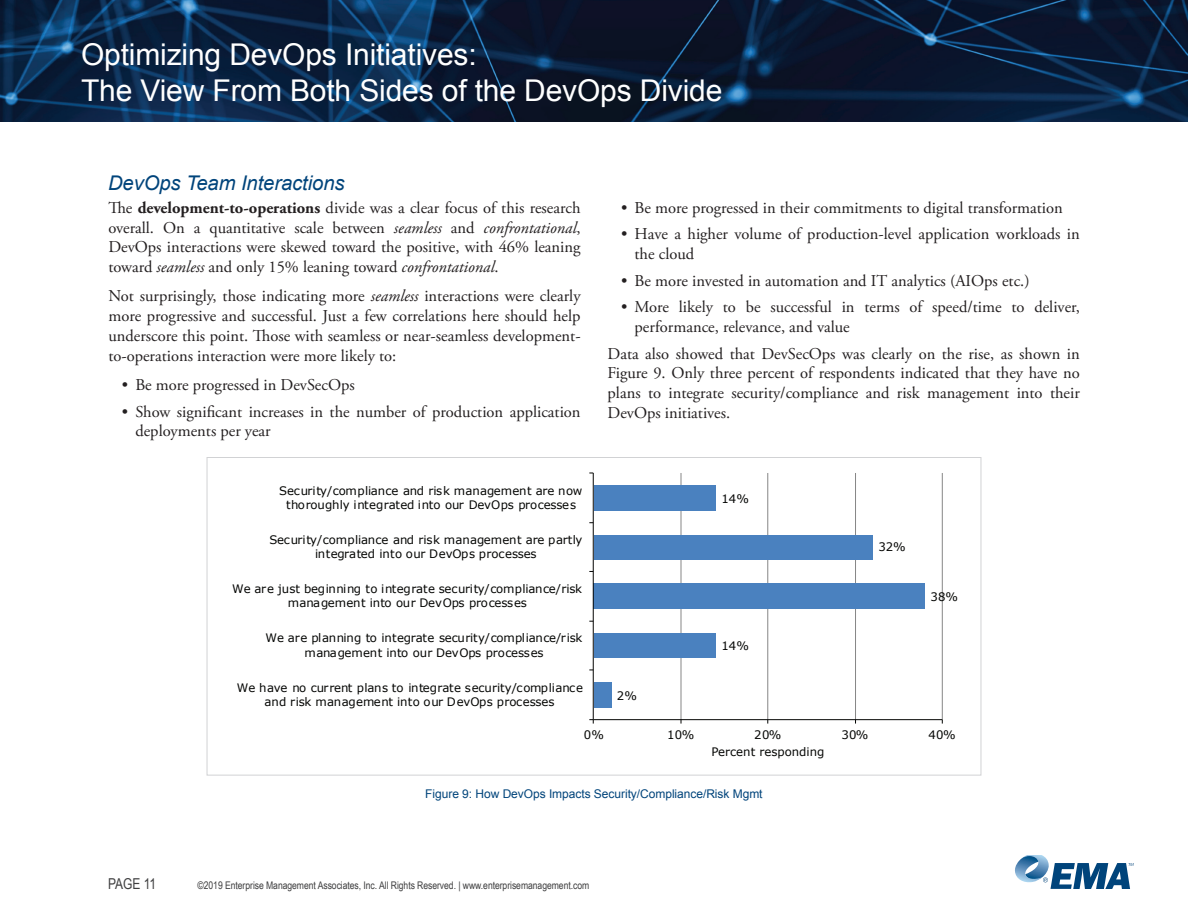
<style>
.page{position:relative;width:1188px;height:918px;background:#fff}
.page>*{position:absolute;margin:0;border:0;box-sizing:border-box;transform-origin:0 0}
.t1{font:30px/36px "Arial";letter-spacing:-.005em;color:#fff}
.t2{font:italic 20.25px "Arial";letter-spacing:-.005em;color:#00447b}
.t3{font:16.5px/19.8px "Adobe Garamond Pro";color:#231f20;text-align:justify}
.t4{font:15px "Arial";letter-spacing:-.035em;color:#3e3e3f;scale:.8 1}
.t5{font:12px "Arial";letter-spacing:-.005em;color:#00447b}
.t6{font:11.7px/13.6px "Verdana";letter-spacing:-.01em;color:#040503;text-align:center}
.t7{font:10.5px "Arial Narrow";letter-spacing:-.005em;color:#3e3e3f}
.s1{font-weight:700}
.s2{font-style:italic}
</style>
<div class="page">
<img style="left:0;top:0;width:1188px;height:122px">
<svg style="left:1015px;top:855px;width:119px;height:34px"></svg>
<hr style="left:681px;top:473px;width:1px;height:247px;background:#868686">
<hr style="left:767px;top:473px;width:1px;height:247px;background:#868686">
<hr style="left:855px;top:473px;width:1px;height:247px;background:#868686">
<hr style="left:942px;top:473px;width:1px;height:247px;background:#868686">
<div style="left:594px;top:682px;width:17px;height:25px;background:#4a81bf"></div>
<div style="left:594px;top:633px;width:122px;height:25px;background:#4a81bf"></div>
<div style="left:594px;top:584px;width:331px;height:25px;background:#4a81bf"></div>
<div style="left:594px;top:535px;width:279px;height:24px;background:#4a81bf"></div>
<div style="left:594px;top:485px;width:122px;height:26px;background:#4a81bf"></div>
<hr style="left:593px;top:719px;width:349px;height:1px;background:#040503">
<hr style="left:593px;top:473px;width:1px;height:247px;background:#040503">
<svg style="left:589px;top:719px;width:5px;height:5px"></svg>
<h1 class="t1" style="left:81px;top:37px;width:643px">Optimizing DevOps Initiatives:<br>The View From Both Sides of the DevOps Divide</h1>
<p class="t2" style="left:108px;top:170px;width:238px">DevOps Team Interactions</p>
<p class="t3" style="left:108px;top:198px;width:474px">The <span class="s1">development-to-operations</span> divide was a clear focus of this research overall. On a quantitative scale between <span class="s2">seamless</span> and <span class="s2">confrontational</span>, DevOps interactions were skewed toward the positive, with 46% leaning toward <span class="s2">seamless</span> and only 15% leaning toward <span class="s2">confrontational</span>.</p>
<p class="t3" style="left:108px;top:287px;width:474px">Not surprisingly, those indicating more <span class="s2">seamless</span> interactions were clearly more progressive and successful. Just a few correlations here should help underscore this point. Those with seamless or near-seamless development&shy;to-operations interaction were more likely to:</p>
<p class="t3" style="left:122px;top:376px;width:234px">• Be more progressed in DevSecOps</p>
<p class="t3" style="left:135px;top:402px;width:447px;text-indent:-13px">• Show significant increases in the number of production application deployments per year</p>
<p class="t6" style="left:279px;top:484px;width:305px">Security/compliance and risk management are now thoroughly integrated into our DevOps processes</p>
<p class="t6" style="left:269px;top:532px;width:315px;line-height:14.7px">Security/compliance and risk management are partly integrated into our DevOps processes</p>
<p class="t6" style="left:232px;top:582px;width:352px">We are just beginning to integrate security/compliance/risk management into our DevOps processes</p>
<p class="t6" style="left:266px;top:630px;width:318px;line-height:14.7px">We are planning to integrate security/compliance/risk management into our DevOps processes</p>
<p class="t6" style="left:237px;top:681px;width:348px">We have no current plans to integrate security/compliance and risk management into our DevOps processes</p>
<p class="t3" style="left:621px;top:198px;width:443px">• Be more progressed in their commitments to digital transformation</p>
<p class="t3" style="left:635px;top:225px;width:447px;text-indent:-13px">• Have a higher volume of production-level application workloads in the cloud</p>
<p class="t3" style="left:621px;top:271px;width:410px">• Be more invested in automation and IT analytics (AIOps etc.)</p>
<p class="t3" style="left:635px;top:298px;width:447px;text-indent:-13px">• More likely to be successful in terms of speed/time to deliver, performance, relevance, and value</p>
<p class="t3" style="left:608px;top:344px;width:474px">Data also showed that DevSecOps was clearly on the rise, as shown in Figure 9. Only three percent of respondents indicated that they have no plans to integrate security/compliance and risk management into their DevOps initiatives.</p>
<p class="t6" style="left:617px;top:688px;width:22px">2%</p>
<p class="t6" style="left:722px;top:492px;width:29px">14%</p>
<p class="t6" style="left:722px;top:639px;width:29px">14%</p>
<p class="t6" style="left:878px;top:540px;width:29px">32%</p>
<p class="t6" style="left:931px;top:590px;width:29px">38%</p>
<p class="t6" style="left:584px;top:727px;width:22px">0%</p>
<p class="t6" style="left:667px;top:727px;width:29px">10%</p>
<p class="t6" style="left:754px;top:727px;width:29px">20%</p>
<p class="t6" style="left:841px;top:727px;width:29px">30%</p>
<p class="t6" style="left:928px;top:727px;width:29px">40%</p>
<p class="t6" style="left:711px;top:745px;width:114px">Percent responding</p>
<p class="t5" style="left:425px;top:786px;width:339px">Figure 9: How DevOps Impacts Security/Compliance/Risk Mgmt</p>
<p class="t4" style="left:108px;top:874px;width:62px">PAGE 11</p>
<p class="t7" style="left:198px;top:877px;width:393px">©2019 Enterprise Management Associates, Inc. All Rights Reserved. | www.enterprisemanagement.com</p>
</div>
